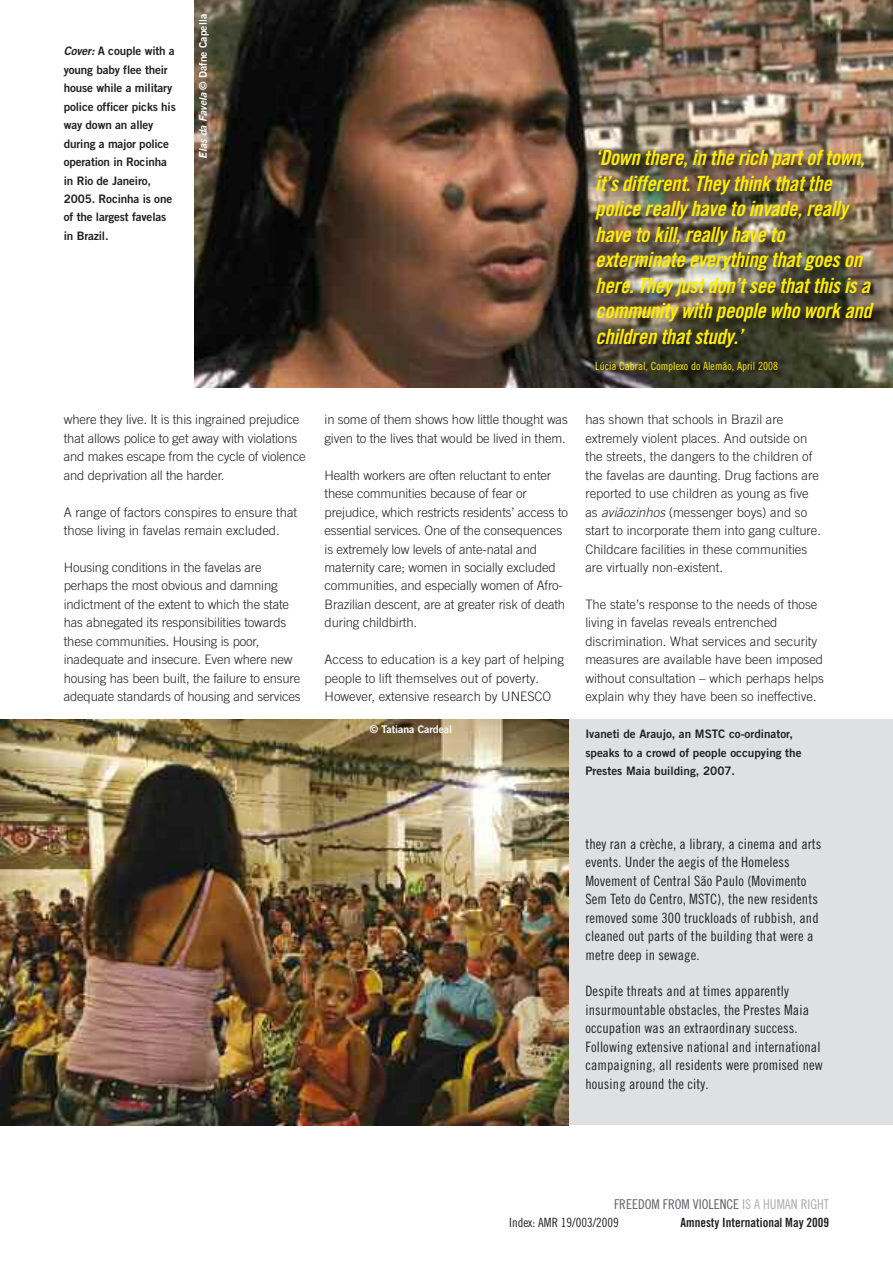
<style>
.page{position:relative;width:893px;height:1263px;background:#fff}
.page>*{position:absolute;margin:0;border:0;box-sizing:border-box;transform-origin:0 0}
.t1{font:21px/25.5px "Amnesty Trade Gothic Bd Cn 20 Ob";letter-spacing:-.015em;color:#ffed00}
.t2{font:14.25px/18.5px "Amnesty Trade Gothic Cn 18";letter-spacing:.01em;color:#222221}
.t3{font:13.5px "Amnesty Trade Gothic Cn 18";color:#5a5f62}
.t4{font:300 13.05px/18.5px "Amnesty Trade Gothic";letter-spacing:-.01em;color:#222221}
.t5{font:12.75px "Amnesty Trade Gothic Bd Cn 20 OTF";color:#222221}
.t6{font:12.75px "Amnesty Trade Gothic Cn 18";color:#222221}
.t7{font:11.7px/18.5px "Amnesty Trade Gothic Bd 2";letter-spacing:-.01em;color:#222221}
.t8{font:11.25px "Amnesty Trade Gothic Cn 18";color:#ffed00}
.t9{font:10.5px "Amnesty Trade Gothic Bd 2";color:#fff}
.s1{font-family:"Amnesty Trade Gothic Bd 2 Obl"}
.s2{font-style:italic}
.s3{color:#a9adb0}
</style>
<div class="page">
<img style="left:194px;top:0;width:699px;height:387px">
<div style="left:0;top:719px;width:893px;height:406px;background:#dee0e2"></div>
<img style="left:0;top:719px;width:568px;height:406px">
<img style="left:576px;top:141px;width:317px;height:247px">
<p class="t7" style="left:64px;top:42px;width:114px"><span class="s1">Cover:</span> A couple with a young baby flee their house while a military police officer picks his way down an alley during a major police operation in Rocinha in Rio de Janeiro,<br>2005. Rocinha is one of the largest favelas in Brazil.</p>
<p class="t9" style="left:197px;top:159px;width:146px;rotate:-90deg"><span class="s1">Elas da Favela</span> © Dafne Capella</p>
<p class="t4" style="left:64px;top:410px;width:243px">where they live. It is this ingrained prejudice that allows police to get away with violations and makes escape from the cycle of violence and deprivation all the harder.</p>
<p class="t4" style="left:64px;top:503px;width:235px">A range of factors conspires to ensure that those living in favelas remain excluded.</p>
<p class="t4" style="left:64px;top:558px;width:238px">Housing conditions in the favelas are perhaps the most obvious and damning indictment of the extent to which the state has abnegated its responsibilities towards these communities. Housing is poor, inadequate and insecure. Even where new housing has been built, the failure to ensure adequate standards of housing and services</p>
<p class="t4" style="left:325px;top:410px;width:245px">in some of them shows how little thought was given to the lives that would be lived in them.</p>
<p class="t4" style="left:325px;top:466px;width:245px">Health workers are often reluctant to enter these communities because of fear or prejudice, which restricts residents’ access to essential services. One of the consequences is extremely low levels of ante-natal and maternity care; women in socially excluded communities, and especially women of Afro-Brazilian descent, are at greater risk of death during childbirth.</p>
<p class="t4" style="left:325px;top:650px;width:241px">Access to education is a key part of helping people to lift themselves out of poverty.<br>However, extensive research by UNESCO</p>
<p class="t9" style="left:370px;top:722px;width:84px">© Tatiana Cardeal</p>
<p class="t1" style="left:595px;top:145px;width:278px">‘Down there, in the rich part of town, it’s different. They think that the police really have to invade, really have to kill, really have to exterminate everything that goes on here. They just don’t see that this is a community with people who work and children that study.’</p>
<p class="t8" style="left:595px;top:359px;width:184px">Lúcia Cabral, Complexo do Alemão, April 2008</p>
<p class="t4" style="left:585px;top:410px;width:237px">has shown that schools in Brazil are extremely violent places. And outside on the streets, the dangers to the children of the favelas are daunting. Drug factions are reported to use children as young as five as <span class="s2">aviãozinhos</span> (messenger boys) and so start to incorporate them into gang culture.<br>Childcare facilities in these communities are virtually non-existent.</p>
<p class="t4" style="left:585px;top:595px;width:240px">The state’s response to the needs of those living in favelas reveals entrenched discrimination. What services and security measures are available have been imposed without consultation – which perhaps helps explain why they have been so ineffective.</p>
<p class="t7" style="left:585px;top:724px;width:218px">Ivaneti de Araujo, an MSTC co-ordinator, speaks to a crowd of people occupying the<br>Prestes Maia building, 2007.</p>
<p class="t2" style="left:585px;top:834px;width:238px">they ran a crèche, a library, a cinema and arts events. Under the aegis of the Homeless Movement of Central São Paulo (Movimento Sem Teto do Centro, MSTC), the new residents removed some 300 truckloads of rubbish, and cleaned out parts of the building that were a metre deep in sewage.</p>
<p class="t2" style="left:585px;top:982px;width:239px">Despite threats and at times apparently insurmountable obstacles, the Prestes Maia occupation was an extraordinary success.<br>Following extensive national and international campaigning, all residents were promised new housing around the city.</p>
<p class="t3" style="left:614px;top:1196px;width:217px">FREEDOM FROM VIOLENCE <span class="s3">IS A HUMAN RIGHT</span></p>
<p class="t6" style="left:509px;top:1215px;width:111px">Index: AMR 19/003/2009</p>
<p class="t5" style="left:680px;top:1215px;width:150px">Amnesty International May 2009</p>
</div>
